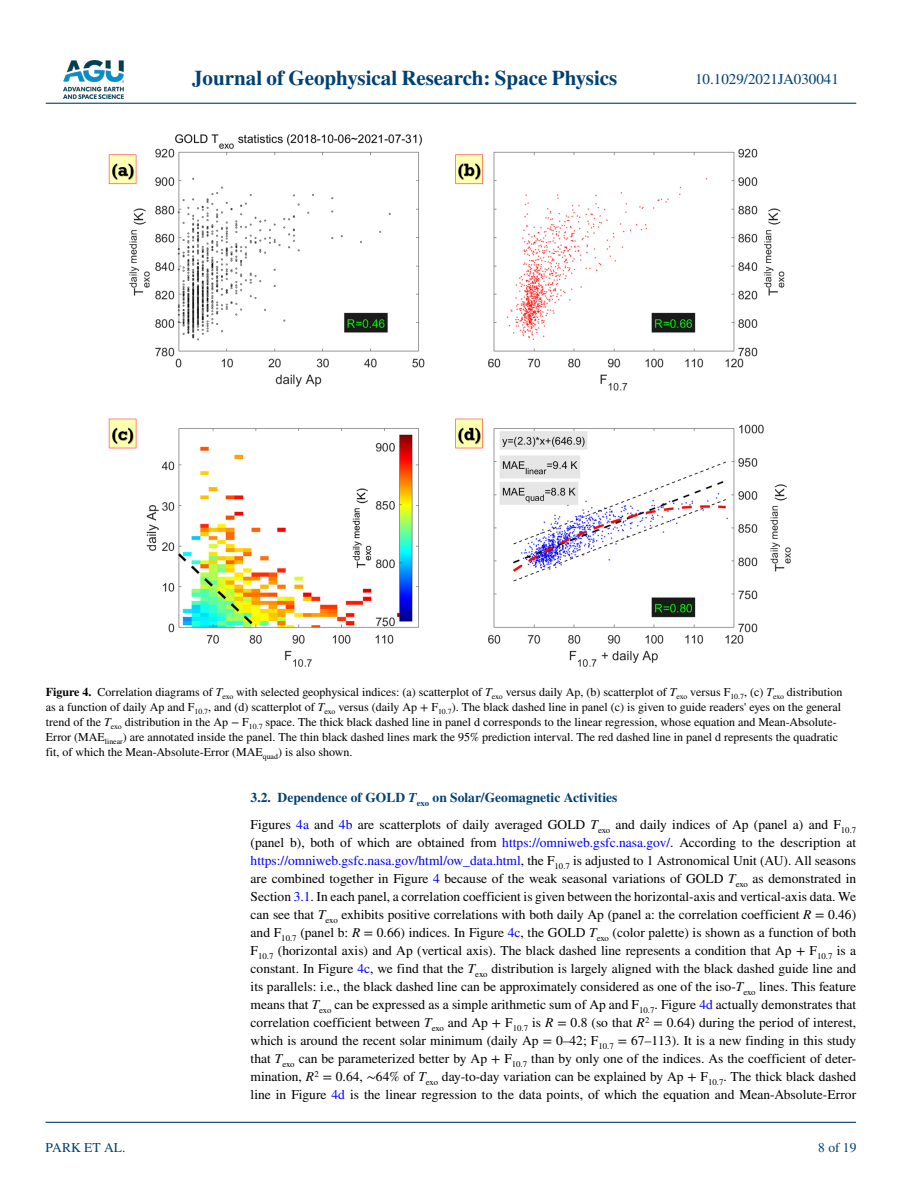
<style>
.page{position:relative;width:902px;height:1183px;background:#fff}
.page>*{position:absolute;margin:0;border:0;box-sizing:border-box;transform-origin:0 0}
.t1{font:700 21px "STIX";color:#004174}
.t2{font:15px "STIX";color:#004174}
.t3{font:13.5px/18px "STIX";color:#000}
.t4{font:13.5px "STIX";color:#004174}
.t5{font:12px/15px "STIX";color:#000}
.s1{font-weight:700}
.s2{font-style:italic}
.s3{font-weight:700;color:#004174}
.s4{font-weight:700;font-style:italic;color:#004174}
.s5{color:#00f}
</style>
<div class="page">
<img style="left:63px;top:60px;width:60px;height:39px">
<hr style="left:46px;top:103px;width:810px;height:1px;background:#004174">
<hr style="left:45px;top:1121px;width:810px;height:1px;background:#004174">
<img style="left:109px;top:134px;width:682px;height:533px">
<h1 class="t1" style="left:192px;top:66px;width:427px">Journal of Geophysical Research: Space Physics</h1>
<p class="t2" style="left:695px;top:69px;width:145px">10.1029/2021JA030041</p>
<p class="t5" style="left:46px;top:684px;width:798px"><span class="s1">Figure 4.</span> Correlation diagrams of <span class="s2">T</span><sub>exo</sub> with selected geophysical indices: (a) scatterplot of <span class="s2">T</span><sub>exo</sub> versus daily Ap, (b) scatterplot of <span class="s2">T</span><sub>exo</sub> versus F<sub>10.7</sub>, (c) <span class="s2">T</span><sub>exo</sub> distribution as a function of daily Ap and F<sub>10.7</sub>, and (d) scatterplot of <span class="s2">T</span><sub>exo</sub> versus (daily Ap + F<sub>10.7</sub>). The black dashed line in panel (c) is given to guide readers' eyes on the general trend of the <span class="s2">T</span><sub>exo</sub> distribution in the Ap − F<sub>10.7</sub> space. The thick black dashed line in panel d corresponds to the linear regression, whose equation and Mean-Absolute-Error (MAE<sub>linear</sub>) are annotated inside the panel. The thin black dashed lines mark the 95% prediction interval. The red dashed line in panel d represents the quadratic fit, of which the Mean-Absolute-Error (MAE<sub>quad</sub>) is also shown.</p>
<p class="t4" style="left:45px;top:1138px;width:81px">PARK ET AL.</p>
<p class="t3" style="left:250px;top:784px;width:607px;line-height:27px"><span class="s3">3.2. Dependence of GOLD</span> <span class="s4">T</span><sub>exo</sub> <span class="s3">on Solar/Geomagnetic Activities<br></span>Figures <span class="s5">4a</span> and <span class="s5">4b</span> are scatterplots of daily averaged GOLD <span class="s2">T</span><sub>exo</sub> and daily indices of Ap (panel a) and F<sub>10.7</sub></p>
<p class="t3" style="left:250px;top:834px;width:607px;text-align:justify">(panel b), both of which are obtained from <span class="s5">https://omniweb.gsfc.nasa.gov/</span>. According to the description at <span class="s5">https://omniweb.gsfc.nasa.gov/html/ow_data.html</span>, the F<sub>10.7</sub> is adjusted to 1 Astronomical Unit (AU). All seasons are combined together in Figure <span class="s5">4</span> because of the weak seasonal variations of GOLD <span class="s2">T</span><sub>exo</sub> as demonstrated in Section <span class="s5">3.1</span>. In each panel, a correlation coefficient is given between the horizontal-axis and vertical-axis data. We can see that <span class="s2">T</span><sub>exo</sub> exhibits positive correlations with both daily Ap (panel a: the correlation coefficient <span class="s2">R</span> = 0.46) and F<sub>10.7</sub> (panel b: <span class="s2">R</span> = 0.66) indices. In Figure <span class="s5">4c</span>, the GOLD <span class="s2">T</span><sub>exo</sub> (color palette) is shown as a function of both F<sub>10.7</sub> (horizontal axis) and Ap (vertical axis). The black dashed line represents a condition that Ap + F<sub>10.7</sub> is a constant. In Figure <span class="s5">4c</span>, we find that the <span class="s2">T</span><sub>exo</sub> distribution is largely aligned with the black dashed guide line and its parallels: i.e., the black dashed line can be approximately considered as one of the iso-<span class="s2">T</span><sub>exo</sub> lines. This feature means that <span class="s2">T</span><sub>exo</sub> can be expressed as a simple arithmetic sum of Ap and F<sub>10.7</sub>. Figure <span class="s5">4d</span> actually demonstrates that correlation coefficient between <span class="s2">T</span><sub>exo</sub> and Ap + F<sub>10.7</sub> is <span class="s2">R</span> = 0.8 (so that <span class="s2">R</span><sup>2</sup> = 0.64) during the period of interest, which is around the recent solar minimum (daily Ap = 0–42; F<sub>10.7</sub> = 67–113). It is a new finding in this study that <span class="s2">T</span><sub>exo</sub> can be parameterized better by Ap + F<sub>10.7</sub> than by only one of the indices. As the coefficient of deter&shy;mination, <span class="s2">R</span><sup>2</sup> = 0.64, ∼64% of <span class="s2">T</span><sub>exo</sub> day-to-day variation can be explained by Ap + F<sub>10.7</sub>. The thick black dashed line in Figure <span class="s5">4d</span> is the linear regression to the data points, of which the equation and Mean-Absolute-Error</p>
<p class="t4" style="left:818px;top:1138px;width:40px">8 of 19</p>
</div>
